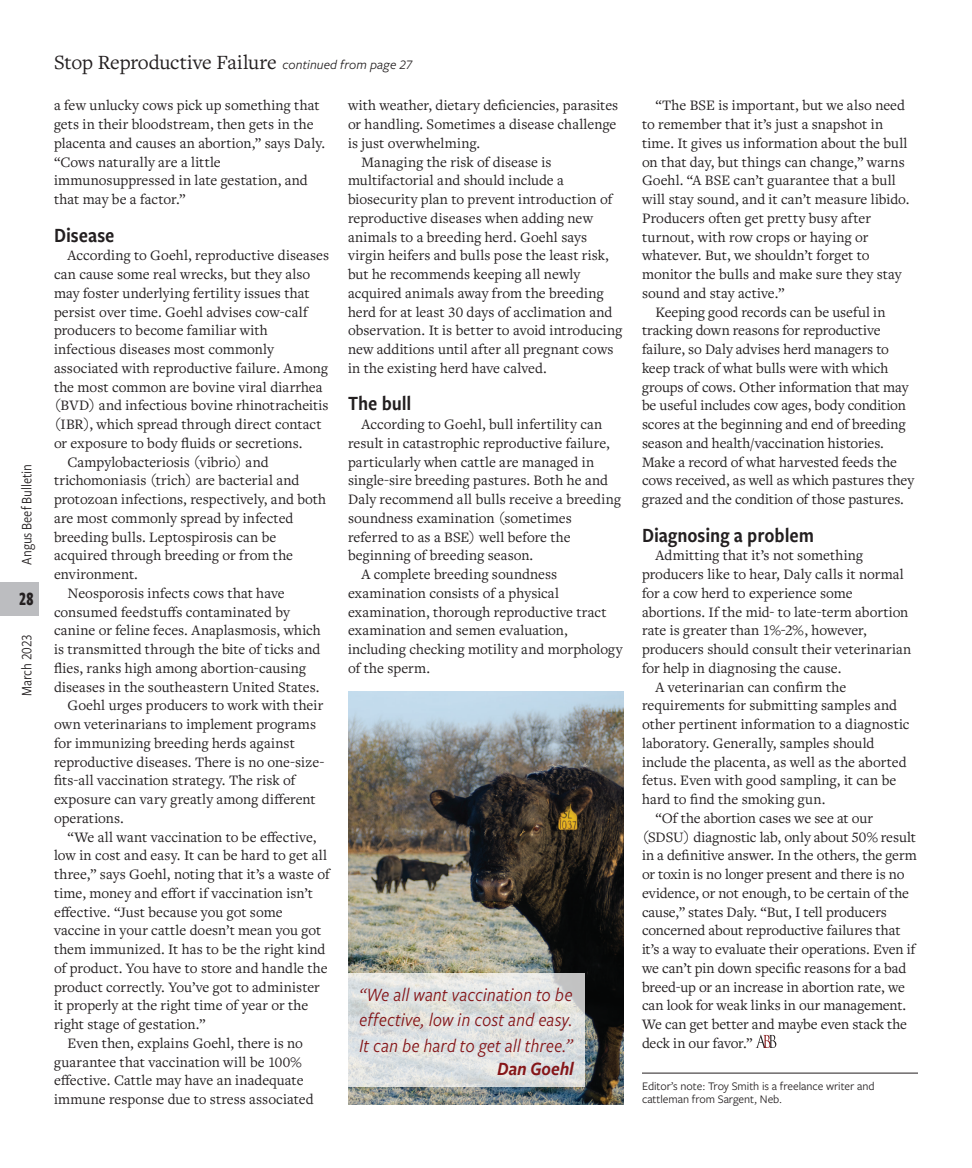
<style>
.page{position:relative;width:972px;height:1168px;background:#fff}
.page>*{position:absolute;margin:0;border:0;box-sizing:border-box;transform-origin:0 0}
.Continued_From_line{font:21px "Freight Text Pro";letter-spacing:-.01em;color:#231f20}
.subhead{font:21px "Freight Sans Cnd Pro Semi";letter-spacing:-.005em;color:#231f20}
.Quote_in_box{font:italic 19.5px/25.5px "Freight Sans Cnd Pro";letter-spacing:-.005em;color:#851518;text-align:justify}
.Quote_name_in_box{font:italic 19.5px "Freight Sans Cnd Pro Semi";letter-spacing:-.005em;color:#851518}
.t1{font:700 19.5px "Freight Sans Cmp Pro";color:#231f20;scale:.9 1}
.Feature_body{font:15px/18.8px "Freight Text Pro";color:#231f20}
.t2{font:15px "Freight Sans Cnd Pro";letter-spacing:-.01em;color:#231f20}
.editor_s_note{font:12px/13.5px "Freight Sans Pro";color:#231f20}
.s1{font-family:"Freight Sans Pro";font-style:italic;font-size:13.5px}
</style>
<div class="page">
<hr style="left:642px;top:1072px;width:276px;height:1px;background:#231f20">
<svg style="left:756px;top:1034px;width:20px;height:14px"></svg>
<img style="left:348px;top:692px;width:276px;height:412px">
<svg style="left:348px;top:973px;width:237px;height:113px;background:#dde0df"></svg>
<div style="left:0;top:582px;width:38px;height:34px;background:#bcbdc0"></div>
<p class="t2" style="left:17px;top:564px;width:102px;rotate:-90deg">Angus Beef Bulletin</p>
<h2 class="t1" style="left:19px;top:586px;width:17px">28</h2>
<p class="t2" style="left:17px;top:695px;width:63px;rotate:-90deg">March 2023</p>
<p class="Continued_From_line" style="left:54px;top:49px;width:360px">Stop Reproductive Failure <span class="s1">continued from page 27</span></p>
<p class="Feature_body" style="left:54px;top:96px;width:273px">a few unlucky cows pick up something that gets in their bloodstream, then gets in the placenta and causes an abortion,” says Daly. “Cows naturally are a little immunosuppressed in late gestation, and that may be a factor.”</p>
<p class="subhead" style="left:54px;top:220px;width:62px">Disease</p>
<p class="Feature_body" style="left:54px;top:246px;width:277px;text-indent:14px">According to Goehl, reproductive diseases can cause some real wrecks, but they also may foster underlying fertility issues that persist over time. Goehl advises cow-calf producers to become familiar with infectious diseases most commonly associated with reproductive failure. Among the most common are bovine viral diarrhea (BVD) and infectious bovine rhinotracheitis (IBR), which spread through direct contact or exposure to body fluids or secretions.</p>
<p class="Feature_body" style="left:54px;top:452px;width:274px;text-indent:14px">Campylobacteriosis (vibrio) and trichomoniasis (trich) are bacterial and protozoan infections, respectively, and both are most commonly spread by infected breeding bulls. Leptospirosis can be acquired through breeding or from the environment.</p>
<p class="Feature_body" style="left:54px;top:583px;width:268px;text-indent:14px">Neosporosis infects cows that have consumed feedstuffs contaminated by canine or feline feces. Anaplasmosis, which is transmitted through the bite of ticks and flies, ranks high among abortion-causing diseases in the southeastern United States.</p>
<p class="Feature_body" style="left:54px;top:696px;width:272px;text-indent:14px">Goehl urges producers to work with their own veterinarians to implement programs for immunizing breeding herds against reproductive diseases. There is no one-size&shy;fits-all vaccination strategy. The risk of exposure can vary greatly among different operations.</p>
<p class="Feature_body" style="left:54px;top:827px;width:277px;text-indent:14px">“We all want vaccination to be effective, low in cost and easy. It can be hard to get all three,” says Goehl, noting that it’s a waste of time, money and effort if vaccination isn’t effective. “Just because you got some vaccine in your cattle doesn’t mean you got them immunized. It has to be the right kind of product. You have to store and handle the product correctly. You’ve got to administer it properly at the right time of year or the right stage of gestation.”</p>
<p class="Feature_body" style="left:54px;top:1033px;width:261px;text-indent:14px">Even then, explains Goehl, there is no guarantee that vaccination will be 100% effective. Cattle may have an inadequate immune response due to stress associated</p>
<p class="Feature_body" style="left:348px;top:96px;width:272px">with weather, dietary deficiencies, parasites or handling. Sometimes a disease challenge is just overwhelming.</p>
<p class="Feature_body" style="left:348px;top:152px;width:276px;text-indent:14px">Managing the risk of disease is multifactorial and should include a biosecurity plan to prevent introduction of reproductive diseases when adding new animals to a breeding herd. Goehl says virgin heifers and bulls pose the least risk, but he recommends keeping all newly acquired animals away from the breeding herd for at least 30 days of acclimation and observation. It is better to avoid introducing new additions until after all pregnant cows in the existing herd have calved.</p>
<p class="subhead" style="left:348px;top:389px;width:65px">The bull</p>
<p class="Feature_body" style="left:348px;top:414px;width:274px;text-indent:14px">According to Goehl, bull infertility can result in catastrophic reproductive failure, particularly when cattle are managed in single-sire breeding pastures. Both he and Daly recommend all bulls receive a breeding soundness examination (sometimes referred to as a BSE) well before the beginning of breeding season.</p>
<p class="Feature_body" style="left:348px;top:564px;width:276px;text-indent:14px">A complete breeding soundness examination consists of a physical examination, thorough reproductive tract examination and semen evaluation, including checking motility and morphology of the sperm.</p>
<p class="Quote_in_box" style="left:359px;top:981px;width:215px">“We all want vaccination to be effective, low in cost and easy.<br>It can be hard to get all three.”</p>
<p class="Quote_name_in_box" style="left:497px;top:1056px;width:78px">Dan Goehl</p>
<p class="Feature_body" style="left:642px;top:96px;width:269px;text-indent:14px">“The BSE is important, but we also need to remember that it’s just a snapshot in time. It gives us information about the bull on that day, but things can change,” warns Goehl. “A BSE can’t guarantee that a bull will stay sound, and it can’t measure libido.<br>Producers often get pretty busy after turnout, with row crops or haying or whatever. But, we shouldn’t forget to monitor the bulls and make sure they stay sound and stay active.”</p>
<p class="Feature_body" style="left:642px;top:302px;width:274px;text-indent:14px">Keeping good records can be useful in tracking down reasons for reproductive failure, so Daly advises herd managers to keep track of what bulls were with which groups of cows. Other information that may be useful includes cow ages, body condition scores at the beginning and end of breeding season and health/vaccination histories.<br>Make a record of what harvested feeds the cows received, as well as which pastures they grazed and the condition of those pastures.</p>
<p class="subhead" style="left:642px;top:520px;width:174px">Diagnosing a problem</p>
<p class="Feature_body" style="left:642px;top:546px;width:271px;text-indent:14px">Admitting that it’s not something producers like to hear, Daly calls it normal for a cow herd to experience some abortions. If the mid- to late-term abortion rate is greater than 1%-2%, however, producers should consult their veterinarian for help in diagnosing the cause.</p>
<p class="Feature_body" style="left:642px;top:677px;width:269px;text-indent:14px">A veterinarian can confirm the requirements for submitting samples and other pertinent information to a diagnostic laboratory. Generally, samples should include the placenta, as well as the aborted fetus. Even with good sampling, it can be hard to find the smoking gun.</p>
<p class="Feature_body" style="left:642px;top:808px;width:276px;text-indent:14px">“Of the abortion cases we see at our (SDSU) diagnostic lab, only about 50% result in a definitive answer. In the others, the germ or toxin is no longer present and there is no evidence, or not enough, to be certain of the cause,” states Daly. “But, I tell producers concerned about reproductive failures that it’s a way to evaluate their operations. Even if we can’t pin down specific reasons for a bad breed-up or an increase in abortion rate, we can look for weak links in our management.<br>We can get better and maybe even stack the deck in our favor.”</p>
<p class="editor_s_note" style="left:642px;top:1079px;width:234px">Editor’s note: Troy Smith is a freelance writer and cattleman from Sargent, Neb.</p>
</div>
